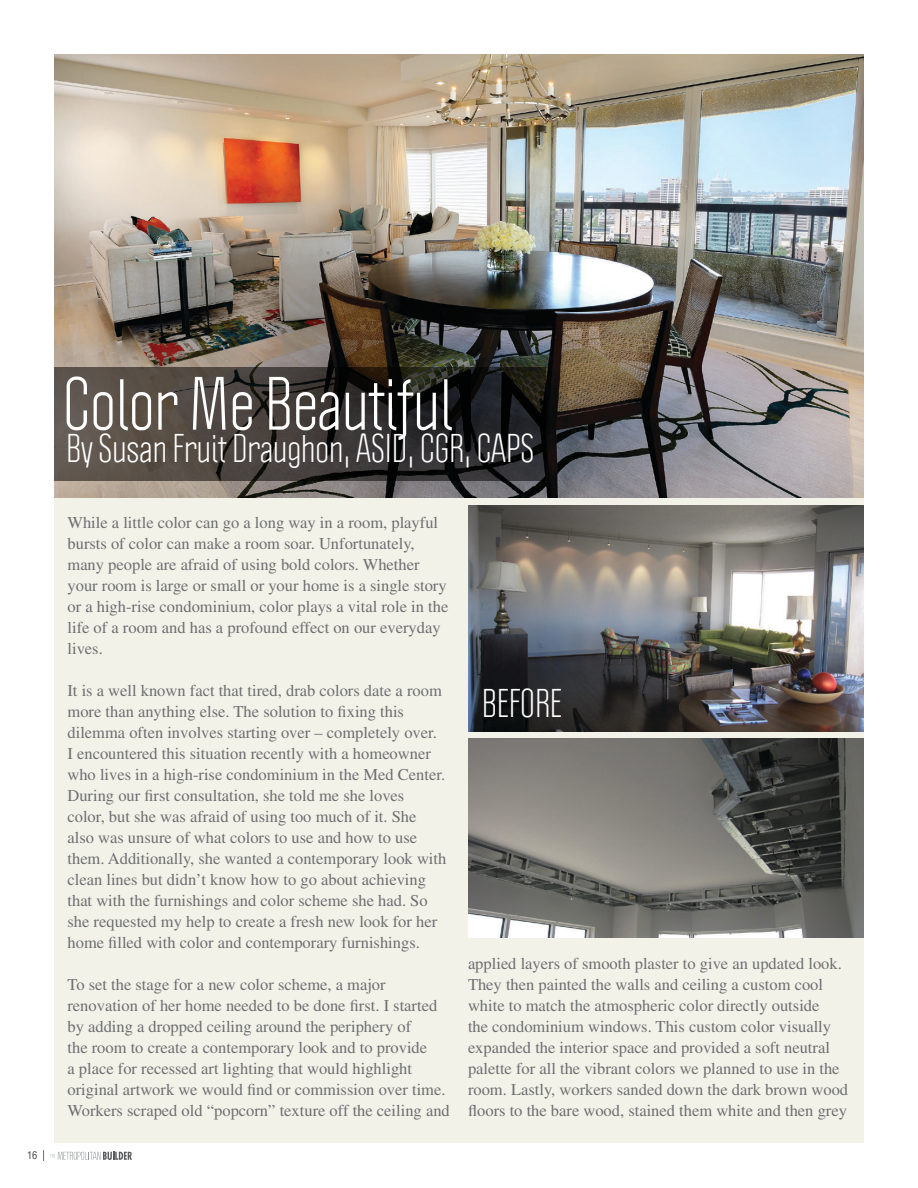
<style>
.page{position:relative;width:918px;height:1188px;background:#fff}
.page>*{position:absolute;margin:0;border:0;box-sizing:border-box;transform-origin:0 0}
.t1{font:66px "Politica";color:#fff}
.t2{font:35.25px "Politica";color:#fff}
.t3{font:16.5px/21px "Times";color:#6d6f71}
.t4{font:condensed 10.5px "Helvetica";color:#4d4d4f}
</style>
<div class="page">
<svg style="left:50px;top:1151px;width:82px;height:9px"></svg>
<div style="left:54px;top:54px;width:810px;height:1089px;background:#f3f2e9"></div>
<img style="left:54px;top:54px;width:810px;height:444px">
<svg style="left:54px;top:367px;width:492px;height:114px;background:#3a3532"></svg>
<img style="left:468px;top:506px;width:396px;height:225px">
<img style="left:468px;top:739px;width:396px;height:199px">
<p class="t4" style="left:27px;top:1149px;width:12px">16</p>
<h1 class="t1" style="left:63px;top:363px;width:391px">Color Me Beautiful</h1>
<h2 class="t2" style="left:66px;top:426px;width:470px">By Susan Fruit Draughon, ASID, CGR, CAPS</h2>
<p class="t3" style="left:68px;top:512px;width:382px">While a little color can go a long way in a room, playful bursts of color can make a room soar. Unfortunately, many people are afraid of using bold colors. Whether your room is large or small or your home is a single story or a high-rise condominium, color plays a vital role in the life of a room and has a profound effect on our everyday lives.</p>
<p class="t3" style="left:68px;top:680px;width:380px">It is a well known fact that tired, drab colors date a room more than anything else. The solution to fixing this dilemma often involves starting over – completely over.<br>I encountered this situation recently with a homeowner who lives in a high-rise condominium in the Med Center.<br>During our first consultation, she told me she loves<br>color, but she was afraid of using too much of it. She also was unsure of what colors to use and how to use them. Additionally, she wanted a contemporary look with clean lines but didn’t know how to go about achieving that with the furnishings and color scheme she had. So she requested my help to create a fresh new look for her home filled with color and contemporary furnishings.</p>
<p class="t3" style="left:68px;top:974px;width:384px">To set the stage for a new color scheme, a major renovation of her home needed to be done first. I started by adding a dropped ceiling around the periphery of<br>the room to create a contemporary look and to provide<br>a place for recessed art lighting that would highlight original artwork we would find or commission over time.<br>Workers scraped old “popcorn” texture off the ceiling and</p>
<h2 class="t2" style="left:482px;top:681px;width:81px">BEFORE</h2>
<p class="t3" style="left:468px;top:952px;width:382px">applied layers of smooth plaster to give an updated look.<br>They then painted the walls and ceiling a custom cool white to match the atmospheric color directly outside<br>the condominium windows. This custom color visually expanded the interior space and provided a soft neutral palette for all the vibrant colors we planned to use in the room. Lastly, workers sanded down the dark brown wood floors to the bare wood, stained them white and then grey</p>
</div>
